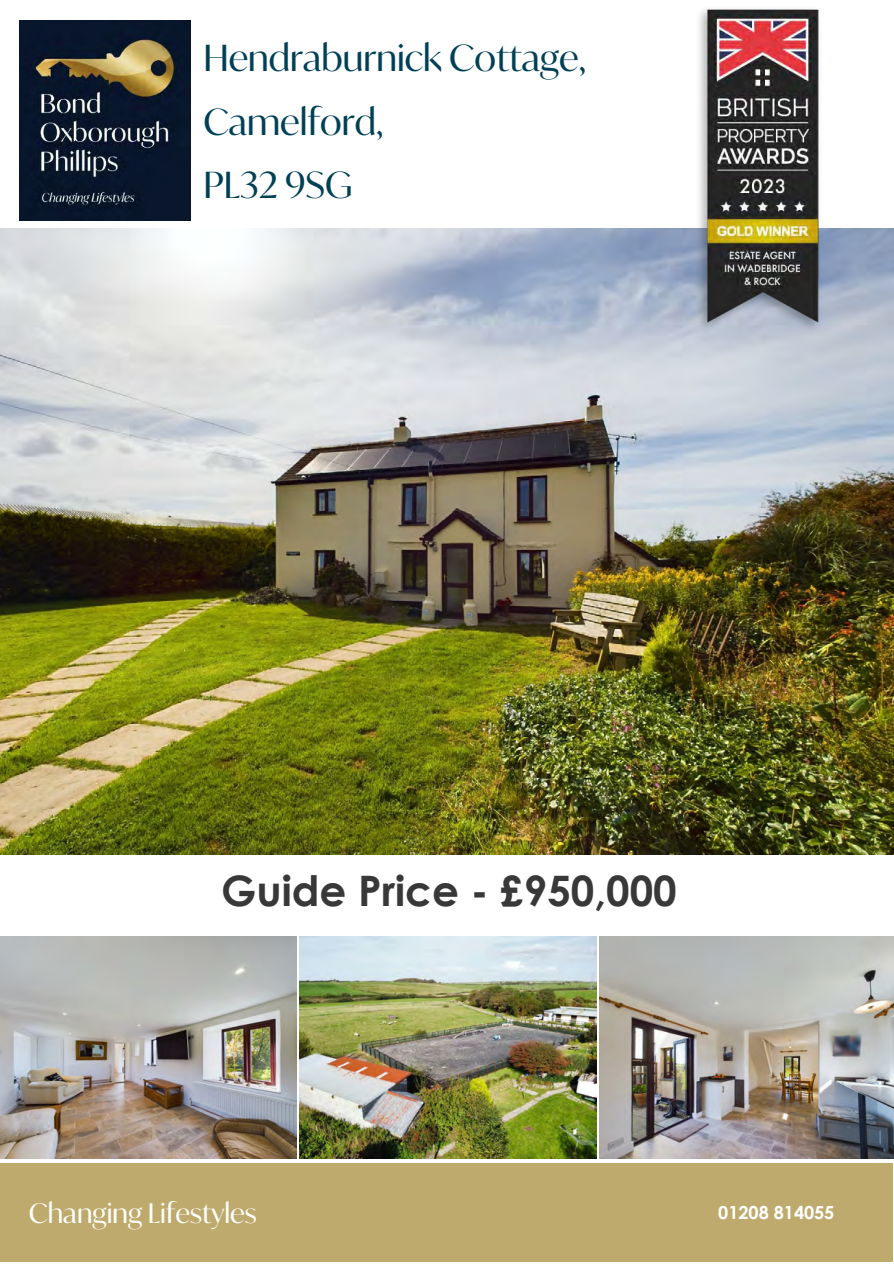
<style>
.page{position:relative;width:894px;height:1264px;background:#fff}
.page>*{position:absolute;margin:0;border:0;box-sizing:border-box;transform-origin:0 0}
.t1{font:700 42px "Century Gothic";color:#383838}
.t2{font:36px/63.2px "Ivy Mode";color:#004055}
.t3{font:27px "Ivy Mode";color:#fff}
.t4{font:700 18px "Century Gothic";color:#fff}
</style>
<div class="page">
<div style="left:0;top:1163px;width:892px;height:98px;background:#beaa6c"></div>
<img style="left:20px;top:21px;width:171px;height:200px">
<img style="left:0;top:228px;width:893px;height:626px">
<img style="left:0;top:936px;width:296px;height:222px">
<img style="left:300px;top:936px;width:296px;height:222px">
<img style="left:599px;top:936px;width:294px;height:222px">
<img style="left:691px;top:9px;width:133px;height:328px">
<p class="t2" style="left:203px;top:26px;width:384px">Hendraburnick Cottage,<br>Camelford,<br>PL32 9SG</p>
<p class="t1" style="left:221px;top:859px;width:457px">Guide Price - £950,000</p>
<p class="t3" style="left:29px;top:1195px;width:229px">Changing Lifestyles</p>
<p class="t4" style="left:718px;top:1199px;width:118px">01208 814055</p>
</div>
